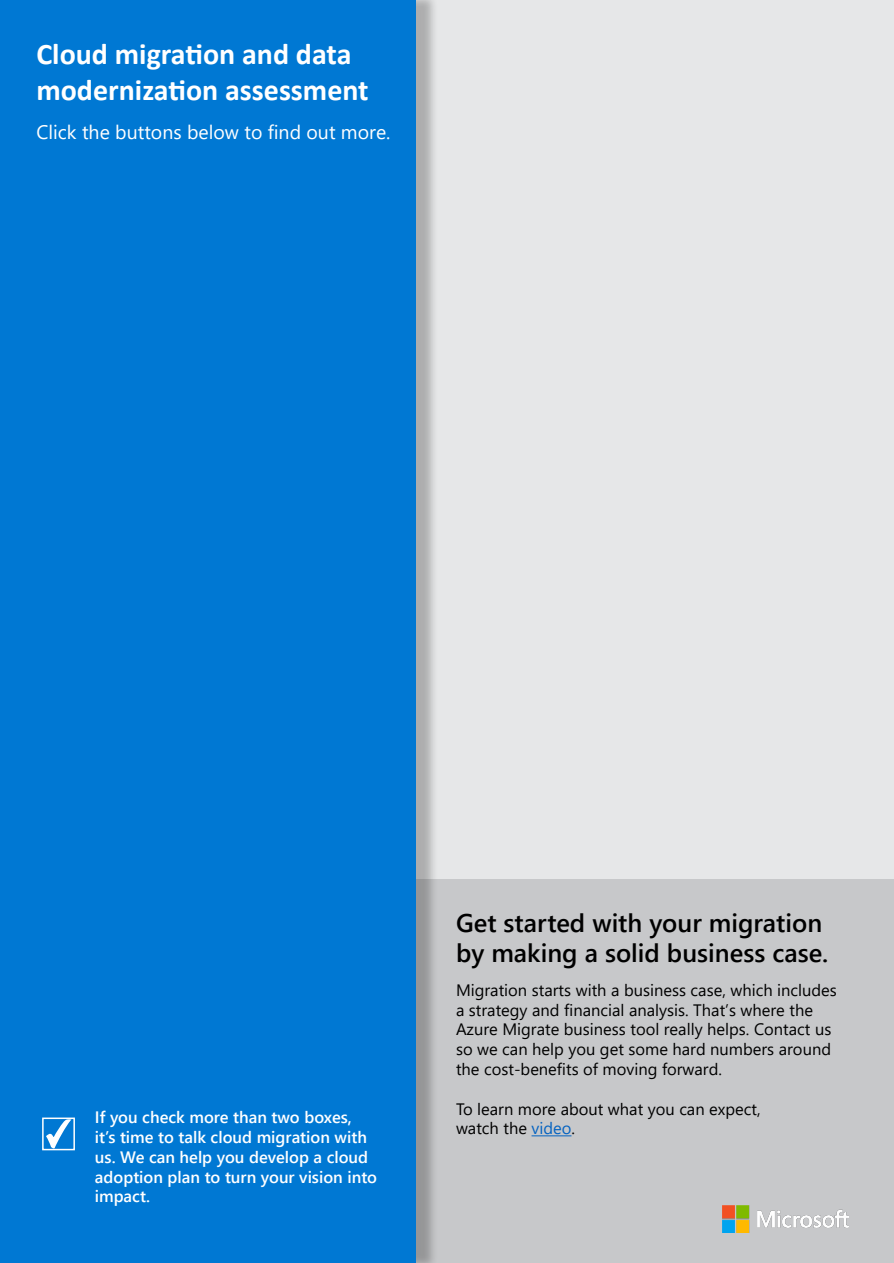
<style>
.page{position:relative;width:894px;height:1263px;background:#fff}
.page>*{position:absolute;margin:0;border:0;box-sizing:border-box;transform-origin:0 0}
.paragraph{font:700 30px/36px "Calibri";color:#fff}
.paragraph-2{font:600 25.5px/30.6px "Segoe UI";color:#000}
.paragraph-3{font:19.5px "Segoe UI";color:#fff}
.paragraph-4{font:16.5px/19.8px "Segoe UI";color:#000}
.paragraph-5{font:600 16.5px/19.8px "Segoe UI";color:#fff}
.s1{color:#0563c1}
</style>
<div class="page">
<div style="left:414px;top:0;width:479px;height:1263px;background:#e6e7e8"></div>
<div style="left:414px;top:880px;width:479px;height:383px;background:#c7c8ca"></div>
<div style="left:6px;top:0;width:432px;height:1263px;background:#000;opacity:.25"></div>
<div style="left:0;top:0;width:415px;height:1263px;background:#0078d3"></div>
<hr style="left:531px;top:1135px;width:40px;height:1px;background:#0563c1">
<img style="left:722px;top:1205px;width:126px;height:27px">
<div style="left:42px;top:1117px;width:33px;height:33px;border:2px solid #fff"></div>
<svg style="left:45px;top:1118px;width:28px;height:30px"></svg>
<p class="paragraph" style="left:36px;top:36px;width:334px">Cloud migration and data modernization assessment</p>
<p class="paragraph-3" style="left:36px;top:114px;width:355px">Click the buttons below to find out more.</p>
<p class="paragraph-5" style="left:95px;top:1106px;width:283px">If you check more than two boxes,<br>it’s time to talk cloud migration with us. We can help you develop a cloud adoption plan to turn your vision into impact.</p>
<p class="paragraph-2" style="left:456px;top:905px;width:374px">Get started with your migration by making a solid business case.</p>
<p class="paragraph-4" style="left:456px;top:978px;width:382px">Migration starts with a business case, which includes a strategy and financial analysis. That’s where the Azure Migrate business tool really helps. Contact us so we can help you get some hard numbers around the cost-benefits of moving forward.</p>
<p class="paragraph-4" style="left:456px;top:1097px;width:306px">To learn more about what you can expect,</p>
<p class="paragraph-4" style="left:456px;top:1117px;width:120px">watch the <span class="s1">video</span>.</p>
</div>
